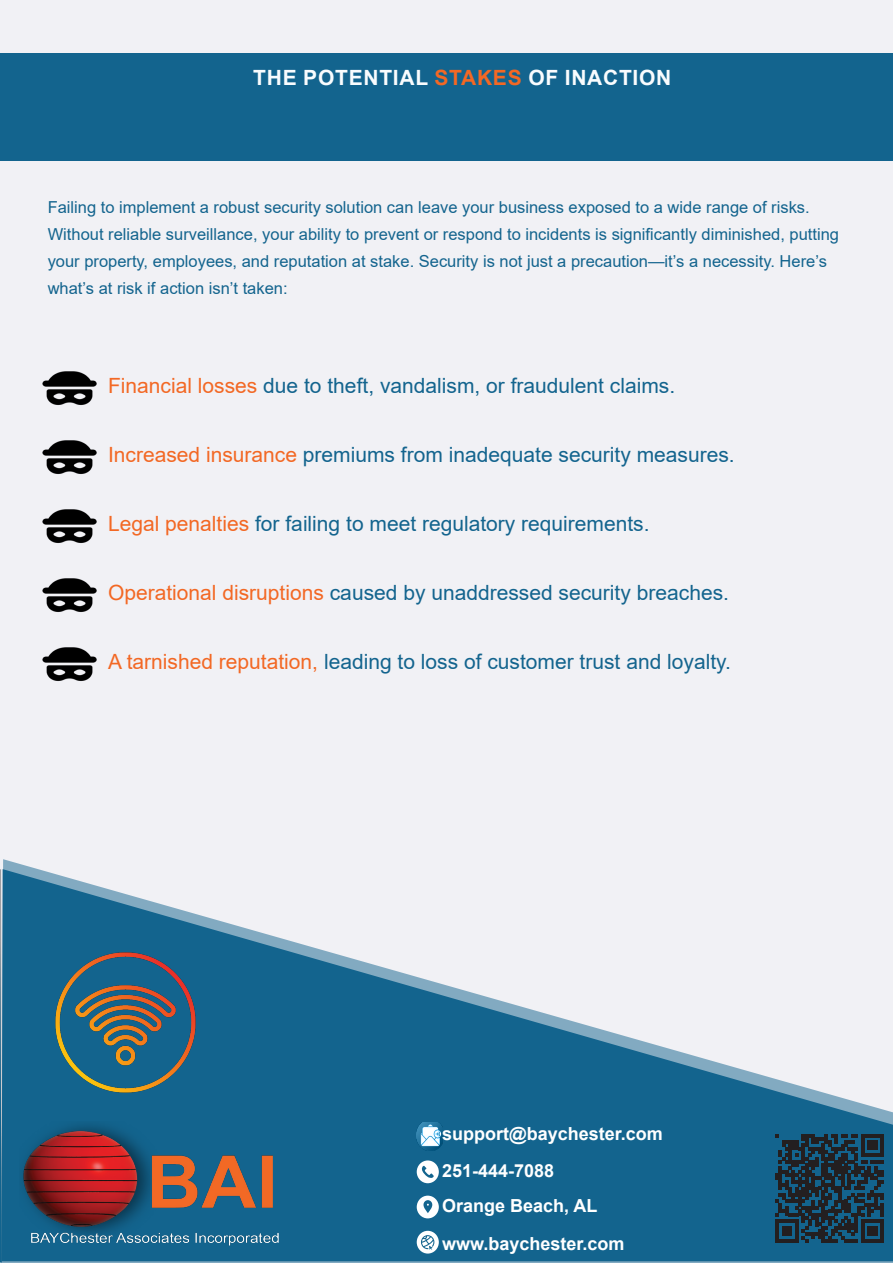
<style>
.page{position:relative;width:893px;height:1263px;background:#f1f1f5}
.page>*{position:absolute;margin:0;border:0;box-sizing:border-box;transform-origin:0 0}
.Body_-_Left_Aligned{font:21px "Arial";color:#13648e}
.TOC__A4{font:700 21px "Arial";letter-spacing:.035em;color:#f9fcfe}
.AddreetText_Ragular{font:700 18px "Arial";color:#fff}
.Body_-_Left_Aligned-2{font:16.5px/27px "Arial";color:#13648e}
.s1{color:#f36824}
</style>
<div class="page">
<svg style="left:0;top:869px;width:1px;height:394px"></svg>
<svg style="left:1px;top:859px;width:892px;height:404px;fill:#13648e"></svg>
<img style="left:19px;top:1121px;width:263px;height:125px">
<div style="left:3px;top:54px;width:890px;height:107px;background:#13648e"></div>
<div style="left:0;top:53px;width:7px;height:108px;background:#13648e"></div>
<svg style="left:775px;top:1134px;width:109px;height:108px;background:#1c3949"></svg>
<img style="left:54px;top:950px;width:144px;height:144px">
<img style="left:42px;top:371px;width:55px;height:34px">
<img style="left:42px;top:440px;width:55px;height:34px">
<img style="left:42px;top:509px;width:55px;height:34px">
<img style="left:42px;top:578px;width:55px;height:34px">
<img style="left:42px;top:647px;width:55px;height:34px">
<svg style="left:417px;top:1160px;width:22px;height:23px"></svg>
<svg style="left:417px;top:1195px;width:22px;height:23px"></svg>
<svg style="left:417px;top:1231px;width:22px;height:22px"></svg>
<svg style="left:417px;top:1150px;width:25px;height:1px"></svg>
<img style="left:417px;top:1122px;width:25px;height:28px">
<p class="TOC__A4" style="left:253px;top:63px;width:420px">THE POTENTIAL <span class="s1">STAKES</span> OF INACTION</p>
<p class="Body_-_Left_Aligned-2" style="left:48px;top:194px;width:793px">Failing to implement a robust security solution can leave your business exposed to a wide range of risks.<br>Without reliable surveillance, your ability to prevent or respond to incidents is significantly diminished, putting your property, employees, and reputation at stake. Security is not just a precaution—it’s a necessity. Here’s what’s at risk if action isn’t taken:</p>
<p class="Body_-_Left_Aligned" style="left:108px;top:371px;width:569px"><span class="s1">Financial losses</span> due to theft, vandalism, or fraudulent claims.</p>
<p class="Body_-_Left_Aligned" style="left:108px;top:440px;width:628px"><span class="s1">Increased insurance</span> premiums from inadequate security measures.</p>
<p class="Body_-_Left_Aligned" style="left:108px;top:509px;width:543px"><span class="s1">Legal penalties</span> for failing to meet regulatory requirements.</p>
<p class="Body_-_Left_Aligned" style="left:108px;top:578px;width:622px"><span class="s1">Operational disruptions</span> caused by unaddressed security breaches.</p>
<p class="Body_-_Left_Aligned" style="left:108px;top:647px;width:624px"><span class="s1">A tarnished reputation,</span> leading to loss of customer trust and loyalty.</p>
<p class="AddreetText_Ragular" style="left:442px;top:1121px;width:222px">support@baychester.com</p>
<p class="AddreetText_Ragular" style="left:442px;top:1158px;width:114px">251-444-7088</p>
<p class="AddreetText_Ragular" style="left:442px;top:1192px;width:157px">Orange Beach, AL</p>
<p class="AddreetText_Ragular" style="left:442px;top:1230px;width:184px">www.baychester.com</p>
</div>
